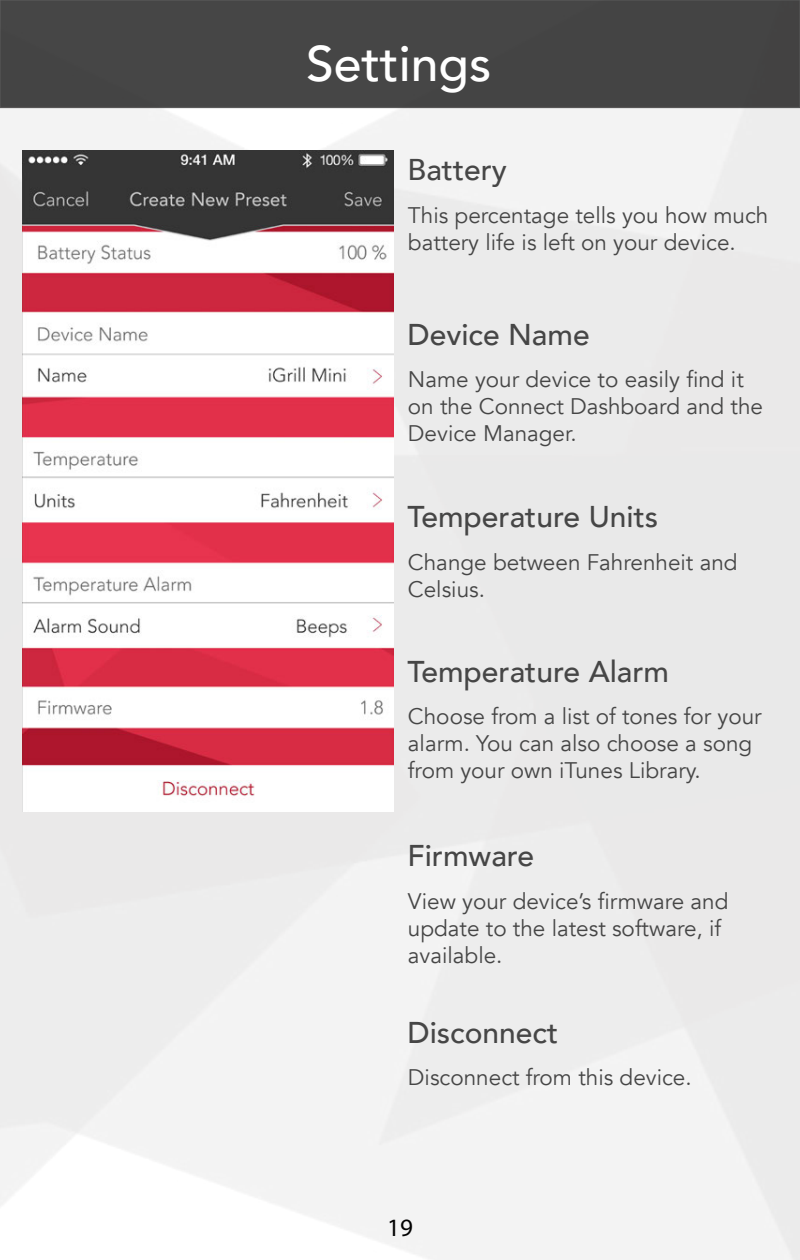
<style>
.page{position:relative;width:800px;height:1260px;background:#fff}
.page>*{position:absolute;margin:0;border:0;box-sizing:border-box;transform-origin:0 0}
.t1{font:500 50px "Avenir";color:#fff}
.t2{font:500 30px "Avenir";color:#464646}
.t3{font:25px "Myriad Pro";color:#000}
.t4{font:22.5px/27px "Avenir";color:#464646}
</style>
<div class="page">
<img style="left:0;top:0;width:799px;height:1260px">
<img style="left:22px;top:150px;width:372px;height:662px">
<h1 class="t1" style="left:306px;top:20px;width:187px">Settings</h1>
<h2 class="t2" style="left:408px;top:144px;width:101px">Battery</h2>
<p class="t4" style="left:408px;top:202px;width:362px">This percentage tells you how much battery life is left on your device.</p>
<h2 class="t2" style="left:408px;top:308px;width:184px">Device Name</h2>
<p class="t4" style="left:408px;top:366px;width:357px">Name your device to easily find it on the Connect Dashboard and the<br>Device Manager.</p>
<h2 class="t2" style="left:408px;top:491px;width:252px">Temperature Units</h2>
<p class="t4" style="left:408px;top:549px;width:331px">Change between Fahrenheit and<br>Celsius.</p>
<h2 class="t2" style="left:408px;top:645px;width:263px">Temperature Alarm</h2>
<p class="t4" style="left:408px;top:703px;width:355px">Choose from a list of tones for your alarm. You can also choose a song from your own iTunes Library.</p>
<h2 class="t2" style="left:408px;top:830px;width:128px">Firmware</h2>
<p class="t4" style="left:408px;top:888px;width:322px">View your device’s firmware and update to the latest software, if available.</p>
<h2 class="t2" style="left:408px;top:1006px;width:152px">Disconnect</h2>
<p class="t4" style="left:408px;top:1064px;width:285px">Disconnect from this device.</p>
<p class="t3" style="left:387px;top:1212px;width:27px">19</p>
</div>
